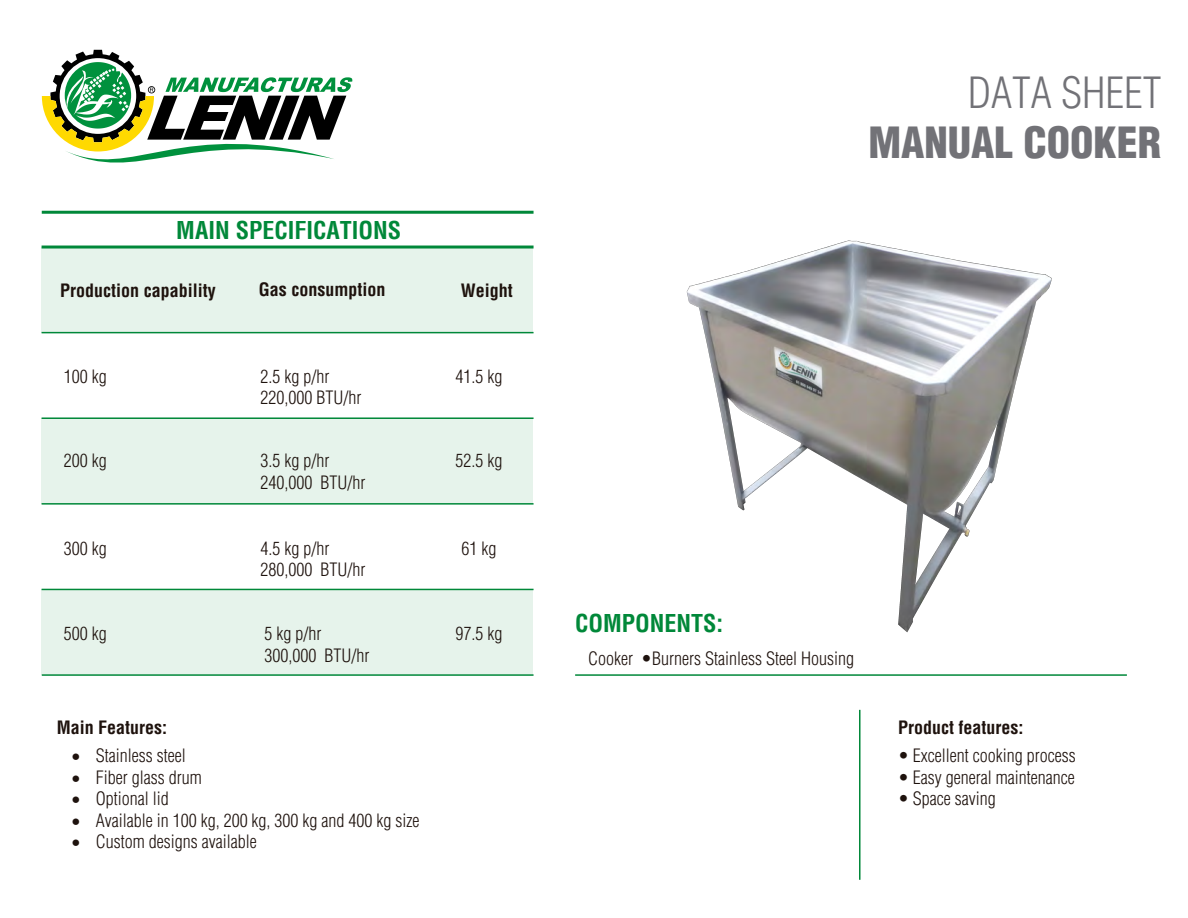
<style>
.page{position:relative;width:1188px;height:918px;background:#fff}
.page>*{position:absolute;margin:0;border:0;box-sizing:border-box;transform-origin:0 0}
.t1{font:900 condensed 42px "Helvetica";color:#727277}
.t2{font:300 condensed 42px "Helvetica";color:#727277}
.t3{font:700 condensed 24px "Helvetica";color:#008839}
.t4{font:700 condensed 24px "Helvetica";color:#008839}
.t5{font:300 condensed 18px/21.6px "Helvetica";color:#1e120d}
.t6{font:700 condensed 18px "Helvetica";color:#1e120d}
.s1{font-style:inherit}
</style>
<div class="page">
<hr style="left:575px;top:674px;width:552px;height:2px;background:#008839">
<hr style="left:859px;top:710px;width:2px;height:170px;background:#008839">
<svg style="left:42px;top:50px;width:311px;height:113px"></svg>
<hr style="left:42px;top:211px;width:492px;height:3px;background:#008839">
<hr style="left:42px;top:674px;width:492px;height:2px;background:#008839">
<div style="left:42px;top:247px;width:491px;height:86px;background:#e6f3eb"></div>
<div style="left:42px;top:418px;width:491px;height:86px;background:#e6f3eb"></div>
<div style="left:42px;top:589px;width:491px;height:86px;background:#e6f3eb"></div>
<hr style="left:42px;top:332px;width:492px;height:1px;background:#008839">
<hr style="left:42px;top:417px;width:492px;height:2px;background:#008839">
<hr style="left:42px;top:503px;width:492px;height:2px;background:#008839">
<hr style="left:42px;top:589px;width:492px;height:1px;background:#008839">
<hr style="left:42px;top:246px;width:492px;height:3px;background:#008839">
<img style="left:686px;top:240px;width:366px;height:393px">
<h2 class="t3" style="left:176px;top:215px;width:226px"><span class="s1">MAIN</span> SPECIFICA<span class="s1">TION</span>S</h2>
<p class="t6" style="left:60px;top:280px;width:157px">Production capability</p>
<p class="t6" style="left:259px;top:278px;width:128px">Gas consumption</p>
<p class="t6" style="left:461px;top:279px;width:54px">Weight</p>
<p class="t5" style="left:64px;top:365px;width:44px">100 kg</p>
<p class="t5" style="left:260px;top:365px;width:102px">2.5 kg p/hr<br>220,000 BTU/hr</p>
<p class="t5" style="left:455px;top:365px;width:48px">41.5 kg</p>
<p class="t5" style="left:64px;top:450px;width:44px">200 kg</p>
<p class="t5" style="left:260px;top:450px;width:106px">3.5 kg p/hr<br>240,000 BTU/hr</p>
<p class="t5" style="left:455px;top:450px;width:48px">52.5 kg</p>
<p class="t5" style="left:64px;top:537px;width:44px">300 kg</p>
<p class="t5" style="left:260px;top:537px;width:106px">4.5 kg p/hr<br>280,000 BTU/hr</p>
<p class="t5" style="left:461px;top:537px;width:36px">61 kg</p>
<p class="t5" style="left:64px;top:623px;width:44px">500 kg</p>
<p class="t5" style="left:265px;top:623px;width:106px">5 kg p/hr<br>300,000 BTU/hr</p>
<p class="t5" style="left:455px;top:623px;width:48px">97.5 kg</p>
<h1 class="t2" style="left:968px;top:66px;width:195px">DATA SHEET</h1>
<h1 class="t1" style="left:868px;top:116px;width:294px">MANUAL COOKER</h1>
<h2 class="t4" style="left:575px;top:608px;width:150px">COMPONENTS:</h2>
<p class="t5" style="left:588px;top:647px;width:267px">Cooker •Burners Stainless Steel Housing</p>
<p class="t6" style="left:57px;top:717px;width:112px">Main Features:</p>
<p class="t6" style="left:898px;top:716px;width:127px">Product features:</p>
<p class="t5" style="left:72px;top:745px;width:115px">• Stainless steel</p>
<p class="t5" style="left:72px;top:766px;width:131px">• Fiber glass drum</p>
<p class="t5" style="left:72px;top:788px;width:98px">• Optional lid</p>
<p class="t5" style="left:72px;top:809px;width:349px">• Available in 100 kg, 200 kg, 300 kg and 400 kg size</p>
<p class="t5" style="left:72px;top:831px;width:186px">• Custom designs available</p>
<p class="t5" style="left:898px;top:745px;width:179px">• Excellent cooking process</p>
<p class="t5" style="left:898px;top:766px;width:178px">• Easy general maintenance</p>
<p class="t5" style="left:898px;top:788px;width:99px">• Space saving</p>
</div>
